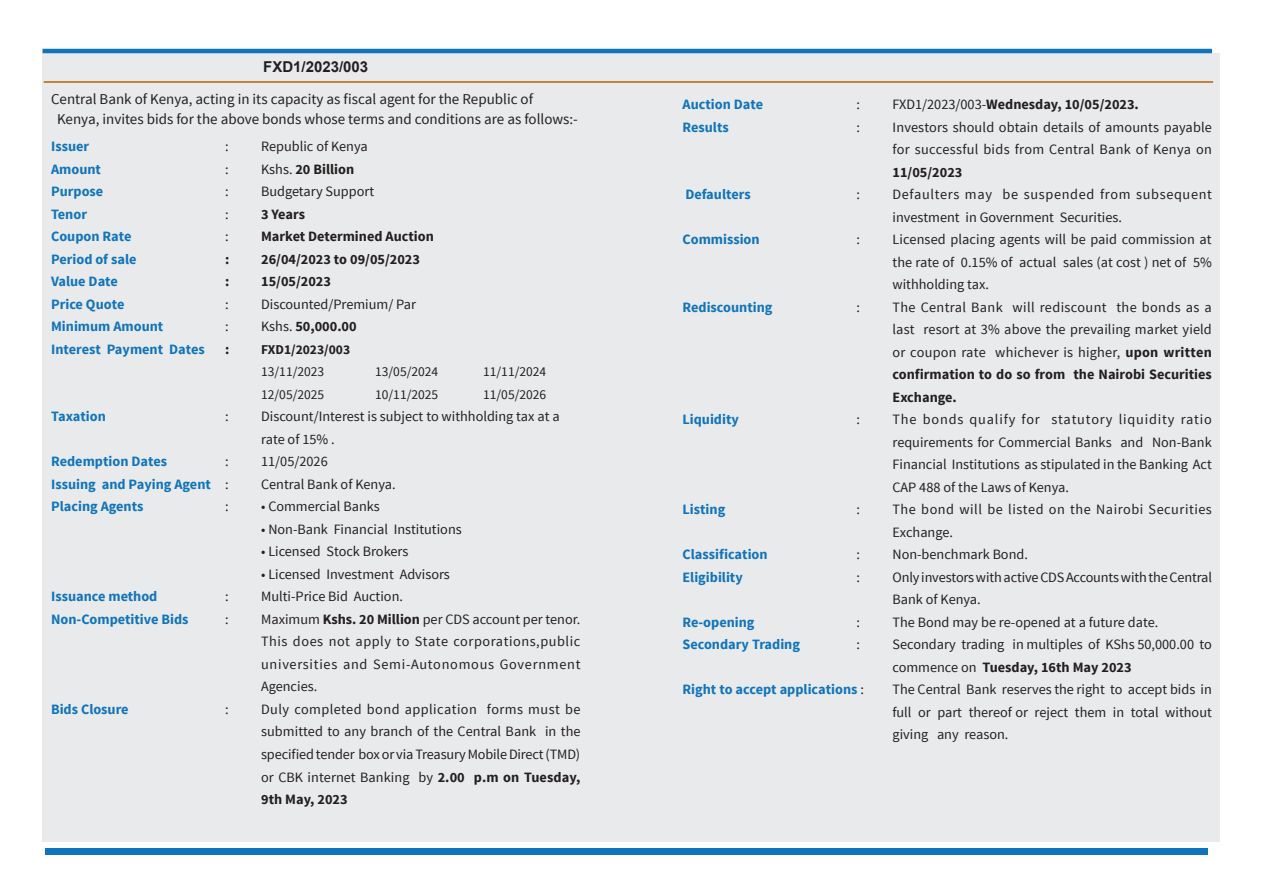
<style>
.page{position:relative;width:1263px;height:893px;background:#fff}
.page>*{position:absolute;margin:0;border:0;box-sizing:border-box;transform-origin:0 0}
.t1{font:15px "Source Sans Pro";color:#231f20}
.t2{font:700 15px "Arial";color:#231f20}
.t3{font:14.25px/22.5px "Source Sans Pro";color:#231f20;text-align:justify}
.t4{font:700 14.25px "Source Sans Pro";color:#1074bc}
.t5{font:700 14.25px "Source Sans Pro";color:#231f20}
.t6{font:14.25px/22.5px "Source Sans Pro";letter-spacing:.035em;color:#231f20}
.t7{font:13.5px "Source Sans Pro";color:#231f20}
.t8{font:700 13.5px "Source Sans Pro";color:#231f20}
.s1{font-weight:400}
.s2{font-weight:400;color:#231f20}
.s3{font-weight:700}
</style>
<div class="page">
<div style="left:43px;top:53px;width:1177px;height:789px;background:#e9eaeb"></div>
<hr style="left:43px;top:49px;width:1169px;height:4px;background:#1074bc">
<hr style="left:44px;top:81px;width:1169px;height:2px;background:#ba6300">
<div style="left:46px;top:848px;width:1162px;height:6px;background:#1074bc"></div>
<p class="t2" style="left:263px;top:56px;width:107px">FXD1/2023/003</p>
<p class="t1" style="left:51px;top:90px;width:483px">Central Bank of Kenya, acting in its capacity as fiscal agent for the Republic of</p>
<p class="t1" style="left:57px;top:110px;width:522px">Kenya, invites bids for the above bonds whose terms and conditions are as follows:-</p>
<p class="t4" style="left:51px;top:138px;width:40px">Issuer</p>
<p class="t3" style="left:225px;top:136px;width:5px">:</p>
<p class="t3" style="left:261px;top:136px;width:108px">Republic of Kenya</p>
<p class="t4" style="left:51px;top:160px;width:51px">Amount</p>
<p class="t3" style="left:225px;top:158px;width:5px">:</p>
<p class="t5" style="left:261px;top:160px;width:94px"><span class="s1">Kshs.</span> 20 Billion</p>
<p class="t4" style="left:51px;top:183px;width:54px">Purpose</p>
<p class="t3" style="left:225px;top:181px;width:5px">:</p>
<p class="t3" style="left:261px;top:181px;width:115px">Budgetary Support</p>
<p class="t4" style="left:51px;top:205px;width:37px">Tenor</p>
<p class="t3" style="left:225px;top:203px;width:5px">:</p>
<p class="t5" style="left:261px;top:205px;width:45px">3 Years</p>
<p class="t4" style="left:51px;top:228px;width:82px">Coupon Rate</p>
<p class="t3" style="left:225px;top:226px;width:5px">:</p>
<p class="t5" style="left:261px;top:228px;width:174px">Market Determined Auction</p>
<p class="t4" style="left:51px;top:250px;width:87px">Period of sale</p>
<p class="t5" style="left:225px;top:250px;width:6px">:</p>
<p class="t5" style="left:261px;top:250px;width:160px">26/04/2023 to 09/05/2023</p>
<p class="t4" style="left:51px;top:273px;width:68px">Value Date</p>
<p class="t5" style="left:225px;top:273px;width:6px">:</p>
<p class="t5" style="left:261px;top:273px;width:71px">15/05/2023</p>
<p class="t4" style="left:51px;top:295px;width:75px">Price Quote</p>
<p class="t3" style="left:225px;top:293px;width:5px">:</p>
<p class="t3" style="left:261px;top:293px;width:156px">Discounted/Premium/ Par</p>
<p class="t4" style="left:51px;top:318px;width:114px">Minimum Amount</p>
<p class="t3" style="left:225px;top:316px;width:5px">:</p>
<p class="t5" style="left:261px;top:318px;width:97px"><span class="s1">Kshs.</span> 50,000.00</p>
<p class="t4" style="left:51px;top:340px;width:155px">Interest Payment Dates</p>
<p class="t5" style="left:225px;top:340px;width:6px">:</p>
<p class="t8" style="left:261px;top:341px;width:91px">FXD1/2023/003</p>
<p class="t7" style="left:261px;top:364px;width:65px">13/11/2023</p>
<p class="t7" style="left:375px;top:364px;width:65px">13/05/2024</p>
<p class="t7" style="left:483px;top:364px;width:65px">11/11/2024</p>
<p class="t7" style="left:261px;top:386px;width:65px">12/05/2025</p>
<p class="t7" style="left:375px;top:386px;width:65px">10/11/2025</p>
<p class="t7" style="left:483px;top:386px;width:65px">11/05/2026</p>
<p class="t4" style="left:51px;top:408px;width:56px">Taxation</p>
<p class="t3" style="left:225px;top:406px;width:5px">:</p>
<p class="t3" style="left:261px;top:406px;width:300px">Discount/Interest is subject to withholding tax at a</p>
<p class="t3" style="left:261px;top:428px;width:75px">rate of 15% .</p>
<p class="t4" style="left:51px;top:453px;width:117px">Redemption Dates</p>
<p class="t3" style="left:225px;top:451px;width:5px">:</p>
<p class="t3" style="left:261px;top:451px;width:68px">11/05/2026</p>
<p class="t4" style="left:51px;top:475px;width:179px">Issuing and Paying Agent <span class="s2">:</span></p>
<p class="t3" style="left:261px;top:473px;width:136px">Central Bank of Kenya.</p>
<p class="t4" style="left:51px;top:498px;width:94px">Placing Agents</p>
<p class="t3" style="left:225px;top:496px;width:5px">:</p>
<p class="t3" style="left:261px;top:496px;width:120px">• Commercial Banks</p>
<p class="t3" style="left:261px;top:518px;width:202px">• Non-Bank Financial Institutions</p>
<p class="t3" style="left:261px;top:541px;width:149px">• Licensed Stock Brokers</p>
<p class="t3" style="left:261px;top:563px;width:190px">• Licensed Investment Advisors</p>
<p class="t4" style="left:51px;top:588px;width:108px">Issuance method</p>
<p class="t3" style="left:225px;top:586px;width:5px">:</p>
<p class="t3" style="left:261px;top:586px;width:143px">Multi-Price Bid Auction.</p>
<p class="t4" style="left:51px;top:610px;width:139px">Non-Competitive Bids</p>
<p class="t3" style="left:225px;top:608px;width:5px">:</p>
<p class="t3" style="left:261px;top:608px;width:321px">Maximum <span class="s3">Kshs. 20 Million</span> per CDS account per tenor.<br>This does not apply to State corporations,public universities and Semi-Autonomous Government Agencies.</p>
<p class="t4" style="left:51px;top:700px;width:79px">Bids Closure</p>
<p class="t3" style="left:225px;top:698px;width:5px">:</p>
<p class="t3" style="left:261px;top:698px;width:321px">Duly completed bond application forms must be submitted to any branch of the Central Bank in the specified tender box or via Treasury Mobile Direct (TMD) or CBK internet Banking by <span class="s3">2.00 p.m on Tuesday, 9th May, 2023</span></p>
<p class="t4" style="left:682px;top:95px;width:82px">Auction Date</p>
<p class="t3" style="left:856px;top:93px;width:5px">:</p>
<p class="t5" style="left:892px;top:95px;width:248px"><span class="s1">FXD1/2023/003-</span>Wednesday, 10/05/2023.</p>
<p class="t4" style="left:682px;top:118px;width:48px">Results</p>
<p class="t3" style="left:856px;top:116px;width:5px">:</p>
<p class="t3" style="left:892px;top:116px;width:321px">Investors should obtain details of amounts payable for successful bids from Central Bank of Kenya on <span class="s3">11/05/2023</span></p>
<p class="t4" style="left:685px;top:185px;width:67px">Defaulters</p>
<p class="t3" style="left:856px;top:183px;width:5px">:</p>
<p class="t6" style="left:892px;top:183px;width:321px">Defaulters may be suspended from subsequent investment in Government Securities.</p>
<p class="t4" style="left:682px;top:230px;width:79px">Commission</p>
<p class="t3" style="left:856px;top:228px;width:5px">:</p>
<p class="t3" style="left:892px;top:228px;width:321px">Licensed placing agents will be paid commission at the rate of 0.15% of actual sales (at cost ) net of 5% withholding tax.</p>
<p class="t4" style="left:682px;top:298px;width:91px">Rediscounting</p>
<p class="t3" style="left:856px;top:296px;width:5px">:</p>
<p class="t3" style="left:892px;top:296px;width:321px">The Central Bank will rediscount the bonds as a last resort at 3% above the prevailing market yield or coupon rate whichever is higher, <span class="s3">upon written confirmation to do so from the Nairobi Securities Exchange.</span></p>
<p class="t4" style="left:682px;top:410px;width:58px">Liquidity</p>
<p class="t3" style="left:856px;top:408px;width:5px">:</p>
<p class="t3" style="left:892px;top:408px;width:321px">The bonds qualify for statutory liquidity ratio requirements for Commercial Banks and Non-Bank Financial Institutions as stipulated in the Banking Act CAP 488 of the Laws of Kenya.</p>
<p class="t4" style="left:682px;top:500px;width:44px">Listing</p>
<p class="t3" style="left:856px;top:498px;width:5px">:</p>
<p class="t6" style="left:892px;top:498px;width:321px">The bond will be listed on the Nairobi Securities<br>Exchange.</p>
<p class="t4" style="left:682px;top:545px;width:87px">Classification</p>
<p class="t3" style="left:856px;top:543px;width:5px">:</p>
<p class="t3" style="left:892px;top:543px;width:137px">Non-benchmark Bond.</p>
<p class="t4" style="left:682px;top:568px;width:62px">Eligibility</p>
<p class="t3" style="left:856px;top:566px;width:5px">:</p>
<p class="t3" style="left:892px;top:566px;width:321px">Only investors with active CDS Accounts with the Central<br>Bank of Kenya.</p>
<p class="t4" style="left:682px;top:613px;width:74px">Re-opening</p>
<p class="t3" style="left:856px;top:611px;width:5px">:</p>
<p class="t3" style="left:892px;top:611px;width:267px">The Bond may be re-opened at a future date.</p>
<p class="t4" style="left:682px;top:635px;width:119px">Secondary Trading</p>
<p class="t3" style="left:856px;top:633px;width:5px">:</p>
<p class="t3" style="left:892px;top:633px;width:321px">Secondary trading in multiples of KShs 50,000.00 to commence on <span class="s3">Tuesday, 16th May 2023</span></p>
<p class="t4" style="left:682px;top:680px;width:183px">Right to accept applications <span class="s2">:</span></p>
<p class="t3" style="left:892px;top:678px;width:321px">The Central Bank reserves the right to accept bids in full or part thereof or reject them in total without giving any reason.</p>
</div>
